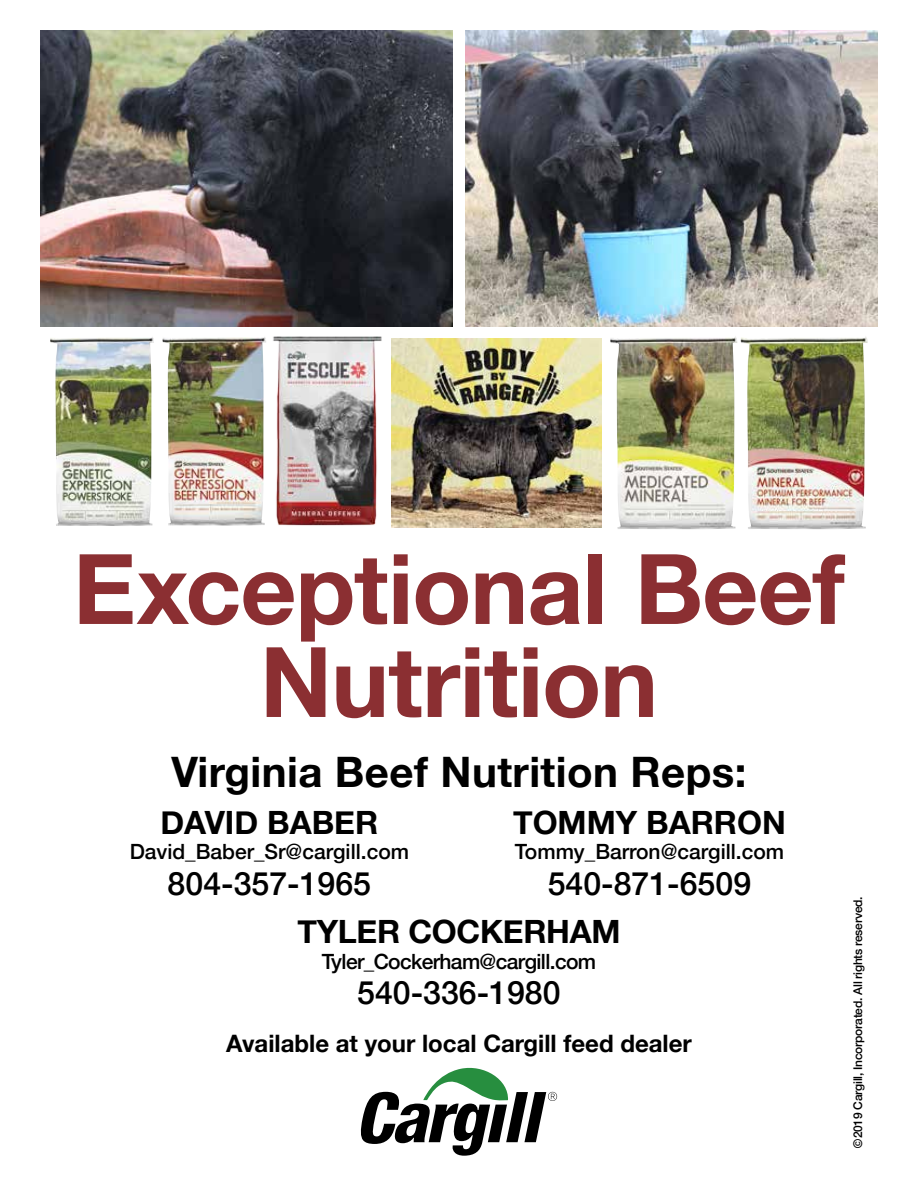
<style>
.page{position:relative;width:918px;height:1188px;background:#fff}
.page>*{position:absolute;margin:0;border:0;box-sizing:border-box;transform-origin:0 0}
.t1{font:700 97.5px/93px "Helvetica Neue";letter-spacing:-.01em;color:#8b2f32;text-align:center}
.t2{font:700 42px "Helvetica Neue";letter-spacing:.01em;color:#000}
.t3{font:500 32.1px "Helvetica Neue";color:#000}
.t4{font:700 32.1px "Helvetica Neue";color:#000}
.t5{font:700 24px "Helvetica Neue";color:#000}
.t6{font:500 21px "Helvetica Neue";color:#000}
.t7{font:500 21px "Helvetica Neue";letter-spacing:-.03em;color:#000}
.t8{font:500 12px "Helvetica Neue";letter-spacing:-.02em;color:#000}
.s1{font-family:"Arial";font-weight:700}
</style>
<div class="page">
<img style="left:466px;top:30px;width:412px;height:297px">
<img style="left:40px;top:30px;width:413px;height:297px">
<img style="left:413px;top:339px;width:189px;height:188px">
<img style="left:241px;top:318px;width:172px;height:210px">
<img style="left:163px;top:335px;width:104px;height:191px">
<img style="left:610px;top:336px;width:128px;height:193px">
<img style="left:741px;top:337px;width:127px;height:192px">
<img style="left:50px;top:337px;width:104px;height:189px">
<svg style="left:361px;top:1068px;width:196px;height:88px"></svg>
<h1 class="t1" style="left:73px;top:545px;width:774px">Exceptional Beef<br>Nutrition</h1>
<h2 class="t2" style="left:171px;top:739px;width:577px">Virginia Beef Nutrition Reps:</h2>
<h3 class="t4" style="left:160px;top:797px;width:219px">DAVID BABER</h3>
<p class="t6" style="left:130px;top:835px;width:281px">David_Baber_Sr@cargill.com</p>
<h3 class="t3" style="left:168px;top:857px;width:205px">804-357-1965</h3>
<h3 class="t4" style="left:513px;top:797px;width:274px">TOMMY BARRON</h3>
<p class="t6" style="left:515px;top:835px;width:271px">Tommy_Barron@cargill.com</p>
<h3 class="t3" style="left:548px;top:857px;width:205px">540-871-6509</h3>
<h3 class="t4" style="left:297px;top:906px;width:325px">TYLER COCKERHAM</h3>
<p class="t7" style="left:322px;top:944px;width:276px">Tyler_Cockerham@cargill.com</p>
<h3 class="t3" style="left:357px;top:967px;width:205px">540-336-1980</h3>
<p class="t5" style="left:226px;top:1024px;width:467px">Available at your local Cargill feed dealer</p>
<p class="t8" style="left:848px;top:1148px;width:253px;rotate:-90deg"><span class="s1">©</span>2019 Cargill, Incorporated. All rights reserved.</p>
</div>
